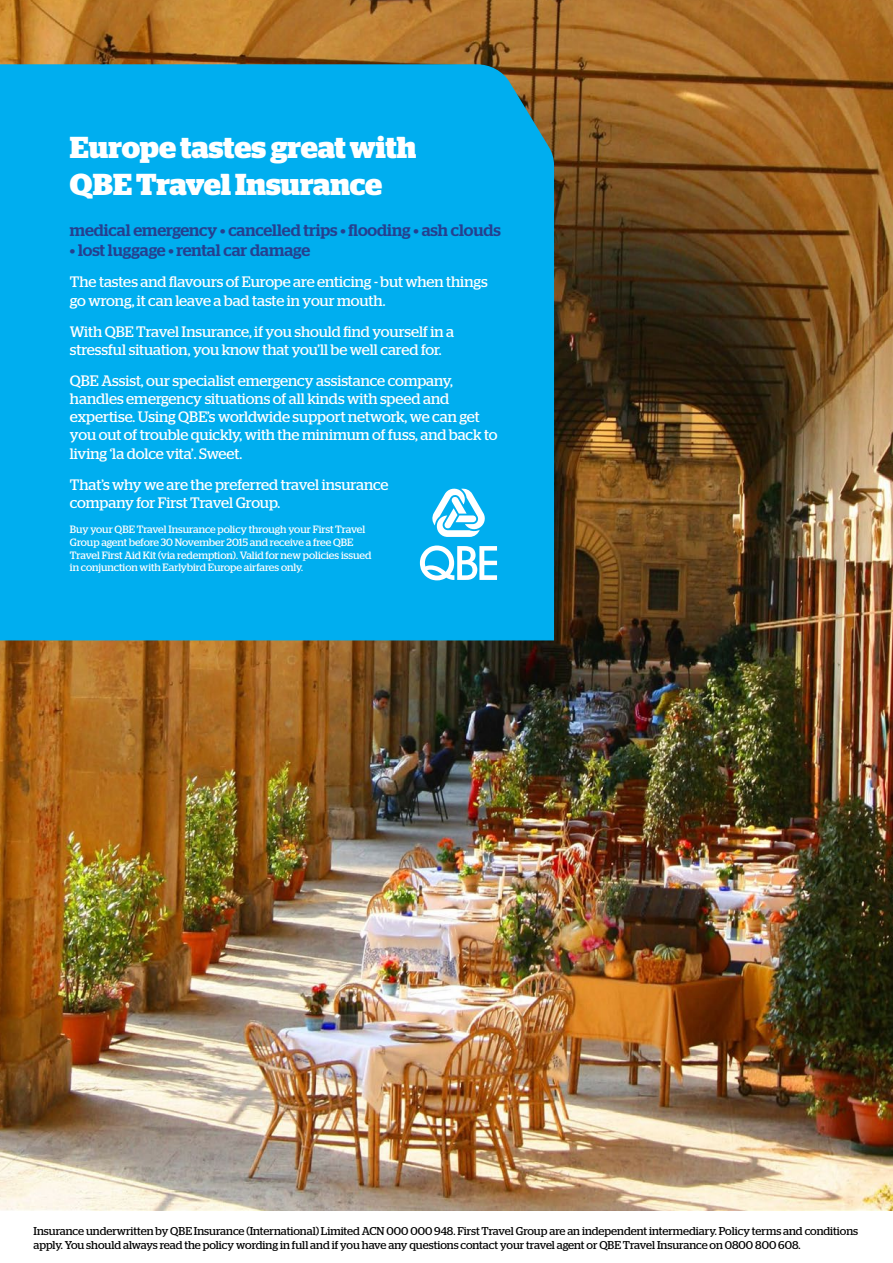
<style>
.page{position:relative;width:893px;height:1263px;background:#fff}
.page>*{position:absolute;margin:0;border:0;box-sizing:border-box;transform-origin:0 0}
.t1{font:700 30.3px/36.3px "Stag";color:#fff}
.t2{font:500 16.65px "Stag";color:#25408f}
.t3{font:15.15px/18.1px "Stag";letter-spacing:-.005em;color:#fff}
.t4{font:11.4px/13.6px "Stag";letter-spacing:-.005em;color:#000}
.t5{font:10.65px/12.8px "Stag";letter-spacing:-.005em;color:#fff}
</style>
<div class="page">
<img style="left:0;top:0;width:893px;height:1210px">
<div style="left:0;top:64px;width:554px;height:576px;background:#00aeef"></div>
<svg style="left:420px;top:545px;width:77px;height:35px"></svg>
<svg style="left:431px;top:489px;width:55px;height:48px"></svg>
<h1 class="t1" style="left:70px;top:130px;width:348px">Europe tastes great with<br>QBE Travel Insurance</h1>
<p class="t2" style="left:70px;top:221px;width:432px">medical emergency • cancelled trips • flooding • ash clouds</p>
<p class="t2" style="left:70px;top:241px;width:242px">• lost luggage • rental car damage</p>
<p class="t3" style="left:70px;top:273px;width:419px">The tastes and flavours of Europe are enticing - but when things go wrong, it can leave a bad taste in your mouth.</p>
<p class="t3" style="left:70px;top:322px;width:386px">With QBE Travel Insurance, if you should find yourself in a stressful situation, you know that you’ll be well cared for.</p>
<p class="t3" style="left:70px;top:371px;width:429px">QBE Assist, our specialist emergency assistance company, handles emergency situations of all kinds with speed and expertise. Using QBE’s worldwide support network, we can get you out of trouble quickly, with the minimum of fuss, and back to living ‘la dolce vita’. Sweet.</p>
<p class="t3" style="left:70px;top:475px;width:320px">That’s why we are the preferred travel insurance company for First Travel Group.</p>
<p class="t5" style="left:70px;top:523px;width:303px">Buy your QBE Travel Insurance policy through your First Travel Group agent before 30 November 2015 and receive a free QBE Travel First Aid Kit (via redemption). Valid for new policies issued in conjunction with Earlybird Europe airfares only.</p>
<p class="t4" style="left:34px;top:1224px;width:826px">Insurance underwritten by QBE Insurance (International) Limited ACN 000 000 948. First Travel Group are an independent intermediary. Policy terms and conditions apply. You should always read the policy wording in full and if you have any questions contact your travel agent or QBE Travel Insurance on 0800 800 608.</p>
</div>
